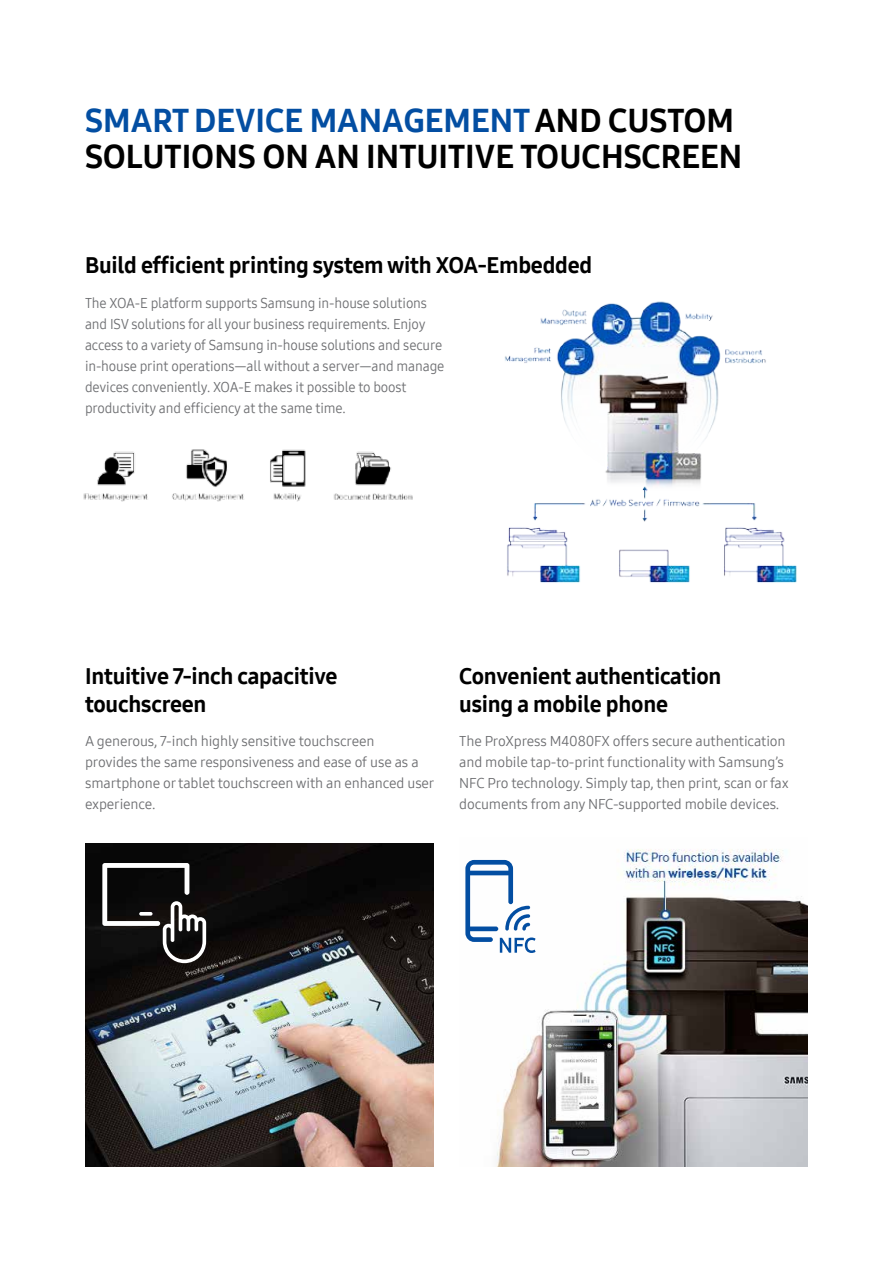
<style>
.page{position:relative;width:893px;height:1263px;background:#fff}
.page>*{position:absolute;margin:0;border:0;box-sizing:border-box;transform-origin:0 0}
.t1{font:33px/36px "Samsung One 800";color:#000}
.t2{font:22.5px/28.5px "Samsung One 800";letter-spacing:-.01em;color:#000}
.t3{font:14.25px/21px "Samsung One 400";letter-spacing:-.01em;color:#6d6e71}
.t4{font:14.25px/21px "Samsung One 400";letter-spacing:-.01em;color:#6d6e71;scale:.96 1}
.s1{color:#034ea2}
</style>
<div class="page">
<img style="left:474px;top:849px;width:334px;height:318px">
<img style="left:85px;top:843px;width:349px;height:324px">
<svg style="left:465px;top:860px;width:71px;height:93px"></svg>
<svg style="left:102px;top:863px;width:104px;height:100px;background:#383737"></svg>
<img style="left:83px;top:449px;width:330px;height:53px">
<img style="left:504px;top:301px;width:293px;height:282px">
<h1 class="t1" style="left:85px;top:102px;width:658px"><span class="s1">SMART DEVICE MANAGEMENT</span> AND CUSTOM<br>SOLUTIONS ON AN INTUITIVE TOUCHSCREEN</h1>
<h2 class="t2" style="left:85px;top:250px;width:509px">Build efficient printing system with XOA-Embedded</h2>
<p class="t4" style="left:85px;top:293px;width:376px">The XOA-E platform supports Samsung in-house solutions and ISV solutions for all your business requirements. Enjoy access to a variety of Samsung in-house solutions and secure in-house print operations—all without a server—and manage devices conveniently. XOA-E makes it possible to boost productivity and efficiency at the same time.</p>
<h2 class="t2" style="left:85px;top:661px;width:254px">Intuitive 7-inch capacitive touchscreen</h2>
<p class="t3" style="left:85px;top:730px;width:351px">A generous, 7-inch highly sensitive touchscreen<br>provides the same responsiveness and ease of use as a smartphone or tablet touchscreen with an enhanced user experience.</p>
<h2 class="t2" style="left:459px;top:661px;width:264px">Convenient authentication using a mobile phone</h2>
<p class="t3" style="left:459px;top:730px;width:331px">The ProXpress M4080FX offers secure authentication and mobile tap-to-print functionality with Samsung’s NFC Pro technology. Simply tap, then print, scan or fax documents from any NFC-supported mobile devices.</p>
</div>
